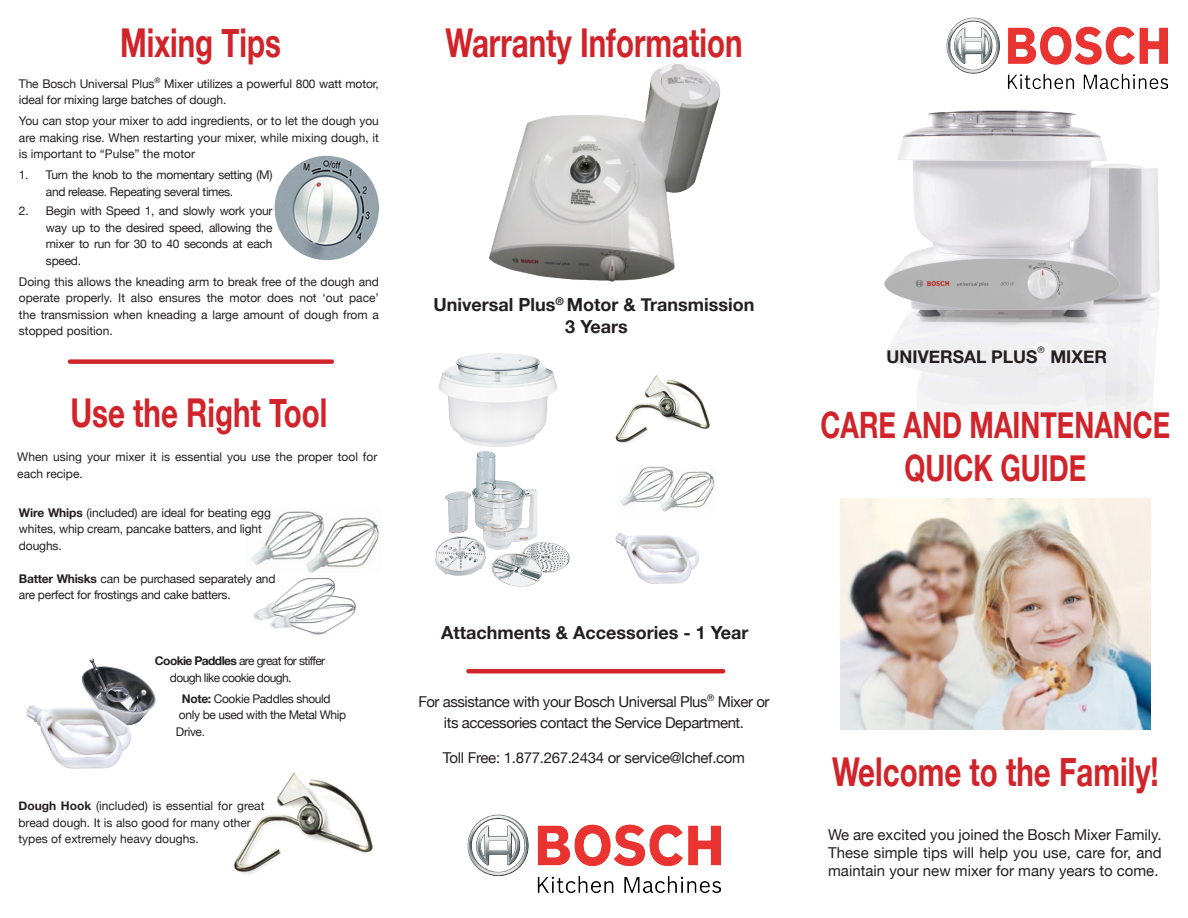
<style>
.page{position:relative;width:1188px;height:918px;background:#fff}
.page>*{position:absolute;margin:0;border:0;box-sizing:border-box;transform-origin:0 0}
.t1{font:700 39.75px "Helvetica Neue";color:#d1232a;scale:.74 1}
.t2{font:700 36.45px/43.7px "Helvetica Neue";color:#d1232a;text-align:center;scale:.74 1}
.t3{font:700 18px "Helvetica Neue";color:#231f20}
.t4{font:700 17.55px "Helvetica Neue";color:#231f20}
.t5{font:15px/18px "Helvetica Neue";letter-spacing:-.03em;color:#231f20;text-align:justify}
.t6{font:12px/16.5px "Helvetica Neue";letter-spacing:-.01em;color:#231f20}
.t7{font:12px/16.5px "Helvetica Neue";letter-spacing:-.03em;color:#231f20}
.t8{font:12px/16.5px "Helvetica Neue";letter-spacing:-.05em;color:#231f20}
.t9{font:9px "Helvetica Neue";color:#231f20}
.s1{font-weight:700}
</style>
<div class="page">
<img style="left:884px;top:110px;width:276px;height:300px">
<img style="left:946px;top:18px;width:222px;height:70px">
<img style="left:840px;top:499px;width:311px;height:230px">
<hr style="left:468px;top:669px;width:255px;height:4px;background:#d1232a">
<img style="left:468px;top:815px;width:252px;height:78px">
<img style="left:489px;top:64px;width:232px;height:218px">
<img style="left:615px;top:533px;width:84px;height:51px">
<img style="left:233px;top:772px;width:140px;height:103px">
<img style="left:253px;top:577px;width:103px;height:58px">
<img style="left:251px;top:511px;width:128px;height:62px">
<img style="left:26px;top:658px;width:130px;height:111px">
<div style="left:70px;top:359px;width:262px;height:5px;background:#d1232a"></div>
<img style="left:275px;top:156px;width:104px;height:104px;border-radius:52px">
<img style="left:615px;top:375px;width:95px;height:69px">
<img style="left:438px;top:353px;width:119px;height:94px">
<img style="left:620px;top:466px;width:95px;height:46px">
<img style="left:435px;top:451px;width:135px;height:136px">
<p class="t1" style="left:120px;top:18px;width:219px">Mixing Tips</p>
<p class="t6" style="left:19px;top:75px;width:362px">The Bosch Universal Plus<sup>®</sup> Mixer utilizes a powerful 800 watt motor, ideal for mixing large batches of dough.</p>
<p class="t6" style="left:19px;top:113px;width:362px;text-align:justify">You can stop your mixer to add ingredients, or to let the dough you are making rise. When restarting your mixer, while mixing dough, it is important to “Pulse” the motor</p>
<p class="t7" style="left:46px;top:167px;width:228px;text-indent:-27px">1. Turn the knob to the momentary setting (M) and release. Repeating several times.</p>
<p class="t6" style="left:46px;top:203px;width:228px;text-align:justify;text-indent:-27px">2. Begin with Speed 1, and slowly work your way up to the desired speed, allowing the mixer to run for 30 to 40 seconds at each speed.</p>
<p class="t6" style="left:19px;top:273px;width:362px;text-align:justify">Doing this allows the kneading arm to break free of the dough and operate properly. It also ensures the motor does not ‘out pace’ the transmission when kneading a large amount of dough from a stopped position.</p>
<p class="t1" style="left:70px;top:388px;width:349px">Use the Right Tool</p>
<p class="t6" style="left:17px;top:449px;width:362px">When using your mixer it is essential you use the proper tool for each recipe.</p>
<p class="t6" style="left:19px;top:504px;width:254px"><span class="s1">Wire Whips</span> (included) are ideal for beating egg whites, whip cream, pancake batters, and light doughs.</p>
<p class="t6" style="left:19px;top:570px;width:258px"><span class="s1">Batter Whisks</span> can be purchased separately and are perfect for frostings and cake batters.</p>
<p class="t8" style="left:170px;top:653px;width:157px;text-indent:-15px"><span class="s1">Cookie Paddles</span> are great for stiffer dough like cookie dough.</p>
<p class="t7" style="left:176px;top:690px;width:172px;text-indent:6px"><span class="s1">Note:</span> Cookie Paddles should only be used with the Metal Whip<br>Drive.</p>
<p class="t6" style="left:18px;top:798px;width:248px"><span class="s1">Dough Hook</span> (included) is essential for great bread dough. It is also good for many other types of extremely heavy doughs.</p>
<p class="t1" style="left:445px;top:18px;width:403px">Warranty Information</p>
<p class="t3" style="left:434px;top:294px;width:322px">Universal Plus<sup>®</sup> Motor &amp; Transmission</p>
<p class="t3" style="left:565px;top:315px;width:64px">3 Years</p>
<p class="t3" style="left:441px;top:621px;width:309px">Attachments &amp; Accessories - 1 Year</p>
<p class="t5" style="left:418px;top:690px;width:353px;line-height:21.6px;text-align:center">For assistance with your Bosch Universal Plus<sup>®</sup> Mixer or its accessories contact the Service Department.</p>
<p class="t5" style="left:443px;top:748px;width:304px">Toll Free: 1.877.267.2434 or service@lchef.com</p>
<p class="t9" style="left:1038px;top:344px;width:9px">®</p>
<p class="t4" style="left:887px;top:346px;width:153px">UNIVERSAL PLUS</p>
<p class="t4" style="left:1050px;top:346px;width:58px">MIXER</p>
<p class="t2" style="left:821px;top:402px;width:474px">CARE AND MAINTENANCE<br>QUICK GUIDE</p>
<p class="t1" style="left:832px;top:747px;width:443px">Welcome to the Family!</p>
<p class="t5" style="left:828px;top:825px;width:335px">We are excited you joined the Bosch Mixer Family.<br>These simple tips will help you use, care for, and maintain your new mixer for many years to come.</p>
</div>
